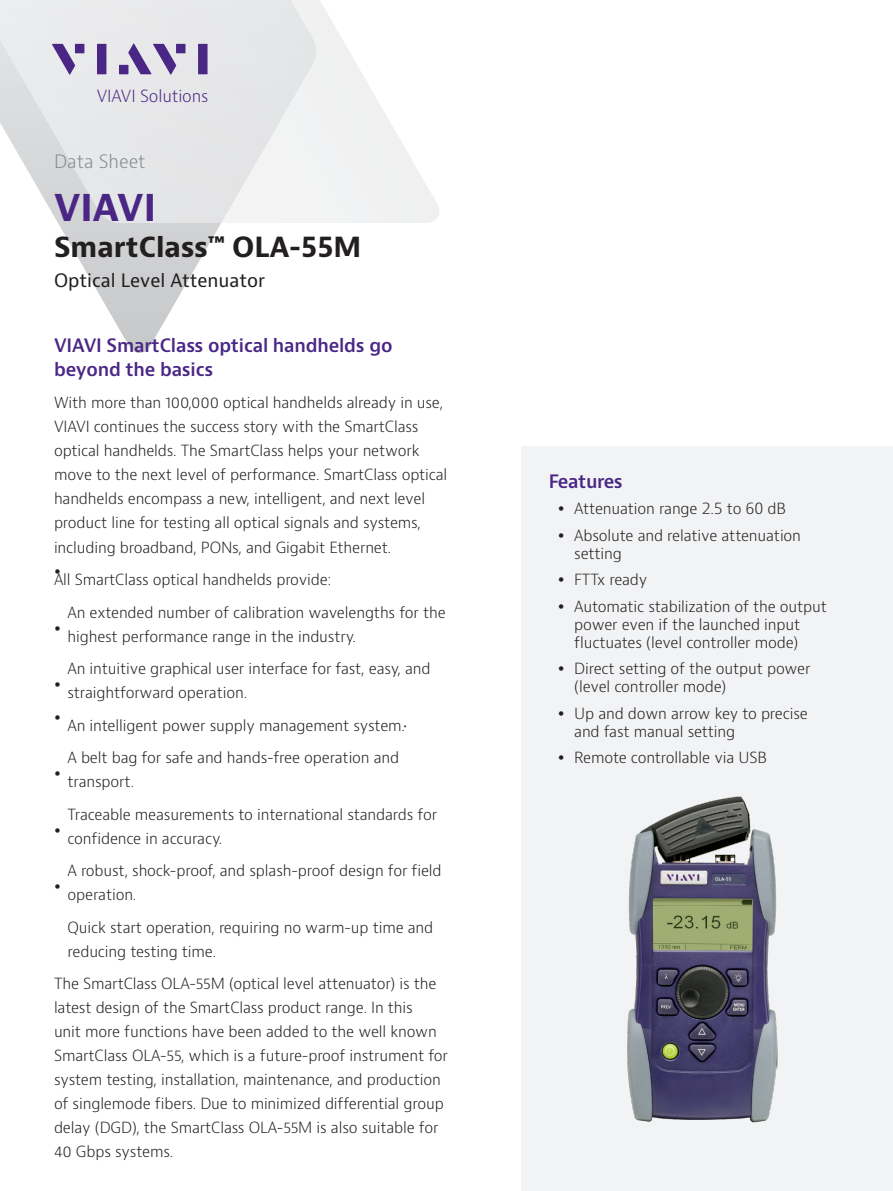
<style>
.page{position:relative;width:893px;height:1191px;background:#fff}
.page>*{position:absolute;margin:0;border:0;box-sizing:border-box;transform-origin:0 0}
.H1_Brand_Sub-Brand_2{font:700 36px "Bernino Sans";color:#4a2785}
.H2_Product_18_24{font:700 27px "Bernino Sans";color:#231f20}
.H2_Heading_Purple_12{font:600 18px/24px "Bernino Sans";letter-spacing:-.01em;color:#4a2785}
.H3_Product_Descripto{font:18px "Bernino Sans";color:#231f20}
.P_DocType{font:300 18px "Bernino Sans";color:#87898c}
.Key_Features_Benefit{font:600 18px "Bernino Sans";letter-spacing:-.025em;color:#4a2785}
.t1{font:300 16.35px "Bernino Sans";letter-spacing:-.01em;color:#4a2785}
.Body_text_8_12_5{font:300 15px/24px "Bernino Sans";letter-spacing:-.01em;color:#231f20}
</style>
<div class="page">
<div style="left:522px;top:446px;width:371px;height:745px;background:#f2f3f4"></div>
<img style="left:521px;top:774px;width:257px;height:372px">
<svg style="left:58px;top:223px;width:163px;height:130px"></svg>
<svg style="left:0;top:0;width:439px;height:223px"></svg>
<svg style="left:52px;top:44px;width:23px;height:31px"></svg>
<div style="left:75px;top:44px;width:9px;height:9px;background:#4a2785"></div>
<div style="left:97px;top:44px;width:9px;height:30px;background:#4a2785"></div>
<div style="left:176px;top:44px;width:10px;height:9px;background:#4a2785"></div>
<div style="left:198px;top:44px;width:10px;height:30px;background:#4a2785"></div>
<svg style="left:128px;top:43px;width:48px;height:32px;background:#aa9dc2"></svg>
<div style="left:119px;top:65px;width:9px;height:9px;background:#4a2785"></div>
<p class="t1" style="left:97px;top:86px;width:113px">VIAVI Solutions</p>
<p class="P_DocType" style="left:54px;top:150px;width:93px">Data Sheet</p>
<p class="H1_Brand_Sub-Brand_2" style="left:54px;top:185px;width:104px">VIAVI</p>
<p class="H2_Product_18_24" style="left:54px;top:230px;width:309px">SmartClass<sup>™</sup> OLA-55M</p>
<p class="H3_Product_Descripto" style="left:54px;top:269px;width:213px">Optical Level Attenuator</p>
<p class="H2_Heading_Purple_12" style="left:54px;top:334px;width:340px">VIAVI SmartClass optical handhelds go beyond the basics</p>
<p class="Body_text_8_12_5" style="left:54px;top:391px;width:395px">With more than 100,000 optical handhelds already in use, VIAVI continues the success story with the SmartClass optical handhelds. The SmartClass helps your network move to the next level of performance. SmartClass optical handhelds encompass a new, intelligent, and next level product line for testing all optical signals and systems, including broadband, PONs, and Gigabit Ethernet.</p>
<p class="Body_text_8_12_5" style="left:54px;top:568px;width:279px">All SmartClass optical handhelds provide:</p>
<p class="Body_text_8_12_5" style="left:68px;top:600px;width:380px">An extended number of calibration wavelengths for the highest performance range in the industry.</p>
<p class="Body_text_8_12_5" style="left:68px;top:657px;width:365px">An intuitive graphical user interface for fast, easy, and straightforward operation.</p>
<p class="Body_text_8_12_5" style="left:68px;top:713px;width:341px">An intelligent power supply management system.•</p>
<p class="Body_text_8_12_5" style="left:68px;top:746px;width:333px">A belt bag for safe and hands-free operation and transport.</p>
<p class="Body_text_8_12_5" style="left:68px;top:802px;width:371px">Traceable measurements to international standards for confidence in accuracy.</p>
<p class="Body_text_8_12_5" style="left:68px;top:859px;width:376px">A robust, shock-proof, and splash-proof design for field operation.</p>
<p class="Body_text_8_12_5" style="left:68px;top:915px;width:367px">Quick start operation, requiring no warm-up time and reducing testing time.</p>
<p class="Body_text_8_12_5" style="left:54px;top:972px;width:395px">The SmartClass OLA-55M (optical level attenuator) is the latest design of the SmartClass product range. In this<br>unit more functions have been added to the well known SmartClass OLA-55, which is a future-proof instrument for system testing, installation, maintenance, and production of singlemode fibers. Due to minimized differential group delay (DGD), the SmartClass OLA-55M is also suitable for 40 Gbps systems.</p>
<p class="Key_Features_Benefit" style="left:549px;top:469px;width:75px">Features</p>
<p class="Body_text_8_12_5" style="left:574px;top:497px;width:213px">Attenuation range 2.5 to 60 dB</p>
<p class="Body_text_8_12_5" style="left:574px;top:526px;width:228px;line-height:18px">Absolute and relative attenuation setting</p>
<p class="Body_text_8_12_5" style="left:574px;top:568px;width:75px">FTTx ready</p>
<p class="Body_text_8_12_5" style="left:574px;top:597px;width:254px;line-height:18px">Automatic stabilization of the output power even if the launched input fluctuates (level controller mode)</p>
<p class="Body_text_8_12_5" style="left:574px;top:660px;width:238px;line-height:18px">Direct setting of the output power (level controller mode)</p>
<p class="Body_text_8_12_5" style="left:574px;top:704px;width:235px;line-height:18px">Up and down arrow key to precise and fast manual setting</p>
<p class="Body_text_8_12_5" style="left:574px;top:746px;width:194px">Remote controllable via USB</p>
</div>
